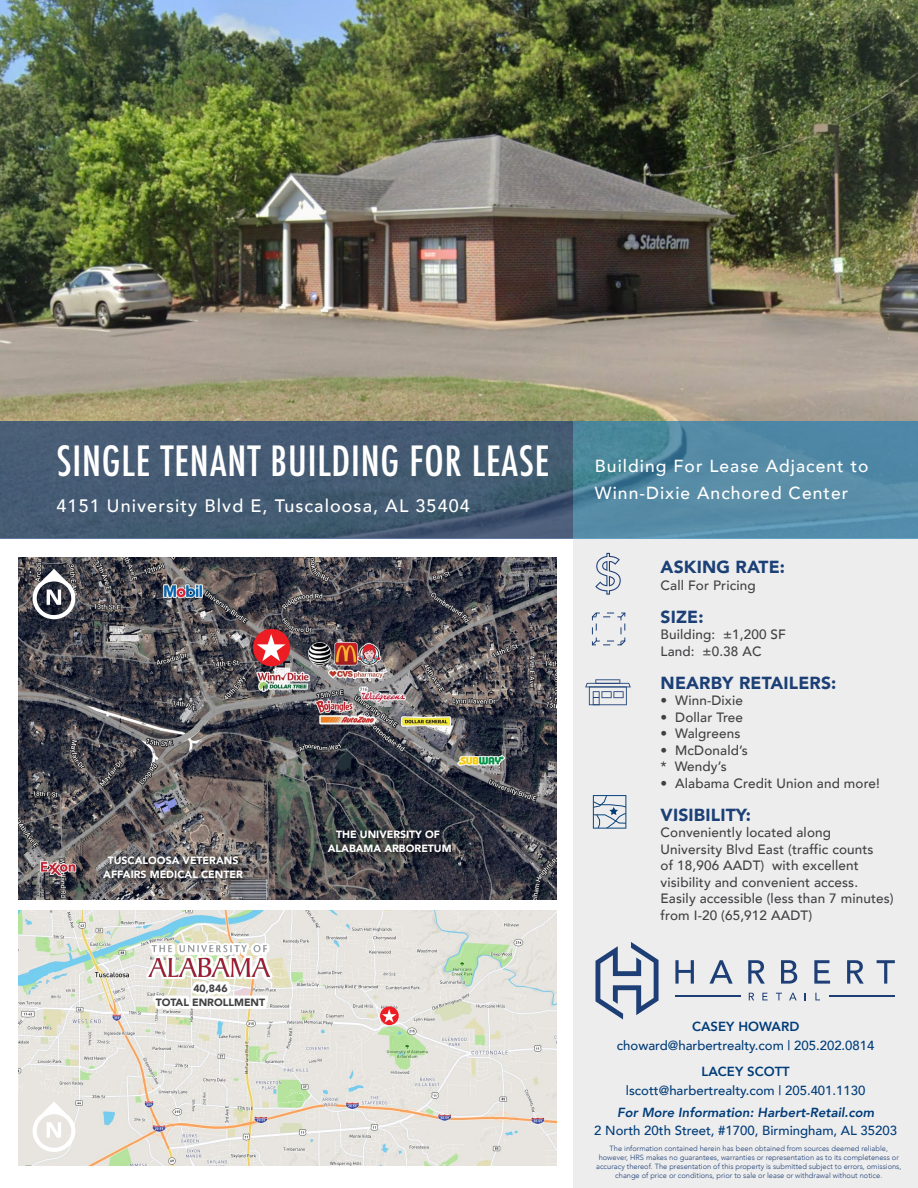
<style>
.page{position:relative;width:918px;height:1188px;background:#fff}
.page>*{position:absolute;margin:0;border:0;box-sizing:border-box;transform-origin:0 0}
.t1{font:500 condensed 40.5px "Futura";letter-spacing:.02em;color:#fff}
.t2{font:500 18px "Avenir";letter-spacing:.06em;color:#fff}
.t3{font:500 17.4px/26.5px "Avenir";letter-spacing:.06em;color:#fff}
.t4{font:900 17.4px "Avenir";letter-spacing:.01em;color:#1c4076}
.t5{font:500 13.5px/16.5px "Avenir";letter-spacing:.01em;color:#414042}
.t6{font:500 13.2px "Avenir";color:#003c78}
.t7{font:italic 800 13.2px "Avenir";color:#003c78}
.t8{font:800 13.2px "Avenir";color:#003c78}
.t9{font:900 10.5px/13.8px "Avenir";color:#fff;text-align:center}
.t10{font:900 10.5px/13.8px "Avenir";color:#414042;text-align:center}
.t11{font:300 7.5px/9px "Avenir";color:#1d3f75;text-align:center}
</style>
<div class="page">
<img style="left:0;top:0;width:918px;height:537px">
<div style="left:573px;top:538px;width:345px;height:650px;background:#ededee"></div>
<div style="left:1px;top:421px;width:572px;height:117px;background:#455b73"></div>
<svg style="left:573px;top:421px;width:345px;height:117px;background:#528aa4"></svg>
<svg style="left:595px;top:553px;width:26px;height:42px"></svg>
<svg style="left:593px;top:795px;width:33px;height:34px"></svg>
<svg style="left:591px;top:612px;width:35px;height:34px"></svg>
<svg style="left:596px;top:942px;width:63px;height:77px"></svg>
<svg style="left:675px;top:960px;width:19px;height:24px"></svg>
<svg style="left:709px;top:960px;width:24px;height:24px"></svg>
<svg style="left:748px;top:960px;width:17px;height:24px"></svg>
<svg style="left:781px;top:960px;width:16px;height:24px"></svg>
<svg style="left:814px;top:960px;width:16px;height:24px"></svg>
<svg style="left:847px;top:960px;width:17px;height:24px"></svg>
<svg style="left:877px;top:960px;width:18px;height:24px"></svg>
<svg style="left:749px;top:993px;width:5px;height:7px"></svg>
<svg style="left:762px;top:993px;width:6px;height:7px"></svg>
<svg style="left:789px;top:993px;width:8px;height:7px"></svg>
<svg style="left:815px;top:993px;width:5px;height:7px"></svg>
<svg style="left:776px;top:993px;width:6px;height:7px"></svg>
<hr style="left:829px;top:996px;width:66px;height:1px;background:#1d3f75">
<hr style="left:675px;top:996px;width:66px;height:1px;background:#1d3f75">
<svg style="left:585px;top:683px;width:46px;height:22px"></svg>
<svg style="left:595px;top:679px;width:25px;height:5px"></svg>
<hr style="left:596px;top:680px;width:23px;height:3px;background:#1c4076">
<img style="left:18px;top:557px;width:538px;height:343px">
<img style="left:18px;top:910px;width:538px;height:256px">
<div style="left:253px;top:629px;width:37px;height:37px;background:#ed1d24;border-radius:50%"></div>
<svg style="left:257px;top:634px;width:29px;height:27px"></svg>
<svg style="left:42px;top:1101px;width:24px;height:12px"></svg>
<div style="left:33px;top:1110px;width:42px;height:42px;border:4px solid #fff;border-radius:50%"></div>
<svg style="left:47px;top:1122px;width:14px;height:16px"></svg>
<svg style="left:42px;top:569px;width:24px;height:11px"></svg>
<div style="left:33px;top:577px;width:42px;height:42px;border:4px solid #fff;border-radius:50%"></div>
<svg style="left:47px;top:589px;width:14px;height:16px"></svg>
<svg style="left:96px;top:849px;width:154px;height:37px;background:#5d595a"></svg>
<svg style="left:152px;top:981px;width:116px;height:29px"></svg>
<svg style="left:321px;top:823px;width:138px;height:37px;background:#303439"></svg>
<svg style="left:380px;top:1007px;width:19px;height:18px"></svg>
<svg style="left:382px;top:1009px;width:14px;height:14px"></svg>
<svg style="left:146px;top:943px;width:126px;height:36px"></svg>
<img style="left:149px;top:946px;width:120px;height:31px">
<h1 class="t1" style="left:57px;top:436px;width:494px">SINGLE TENANT BUILDING FOR LEASE</h1>
<h2 class="t2" style="left:57px;top:490px;width:415px">4151 University Blvd E, Tuscaloosa, AL 35404</h2>
<h3 class="t9" style="left:103px;top:853px;width:141px">TUSCALOOSA VETERANS<br>AFFAIRS MEDICAL CENTER</h3>
<h3 class="t10" style="left:156px;top:981px;width:111px">40,846<br>TOTAL ENROLLMENT</h3>
<h3 class="t9" style="left:328px;top:828px;width:125px">THE UNIVERSITY OF<br>ALABAMA ARBORETUM</h3>
<h3 class="t3" style="left:595px;top:452px;width:275px">Building For Lease Adjacent to<br>Winn-Dixie Anchored Center</h3>
<h3 class="t4" style="left:661px;top:552px;width:126px">ASKING RATE:</h3>
<h3 class="t5" style="left:661px;top:576px;width:97px">Call For Pricing</h3>
<h3 class="t4" style="left:661px;top:602px;width:45px">SIZE:</h3>
<h3 class="t5" style="left:661px;top:626px;width:127px">Building: ±1,200 SF<br>Land: ±0.38 AC</h3>
<h3 class="t4" style="left:661px;top:668px;width:177px">NEARBY RETAILERS:</h3>
<h3 class="t5" style="left:661px;top:692px;width:84px">• Winn-Dixie</h3>
<h3 class="t5" style="left:661px;top:708px;width:84px">• Dollar Tree</h3>
<h3 class="t5" style="left:661px;top:725px;width:81px">• Walgreens</h3>
<h3 class="t5" style="left:661px;top:741px;width:89px">• McDonald’s * Wendy’s</h3>
<h3 class="t5" style="left:661px;top:774px;width:221px">• Alabama Credit Union and more!</h3>
<h3 class="t4" style="left:661px;top:800px;width:92px">VISIBILITY:</h3>
<h3 class="t5" style="left:661px;top:824px;width:235px">Conveniently located along<br>University Blvd East (traffic counts<br>of 18,906 AADT) with excellent visibility and convenient access.<br>Easily accessible (less than 7 minutes) from I-20 (65,912 AADT)</h3>
<h3 class="t8" style="left:692px;top:1016px;width:109px">CASEY HOWARD</h3>
<h3 class="t6" style="left:617px;top:1034px;width:259px">choward@harbertrealty.com | 205.202.0814</h3>
<h3 class="t8" style="left:702px;top:1061px;width:90px">LACEY SCOTT</h3>
<h3 class="t6" style="left:626px;top:1079px;width:241px">lscott@harbertrealty.com | 205.401.1130</h3>
<h3 class="t7" style="left:617px;top:1104px;width:259px">For More Information: Harbert-Retail.com</h3>
<h3 class="t6" style="left:594px;top:1119px;width:304px">2 North 20th Street, #1700, Birmingham, AL 35203</h3>
<p class="t11" style="left:596px;top:1144px;width:307px">The information contained herein has been obtained from sources deemed reliable, however, HRS makes no guarantees, warranties or representation as to its completeness or accuracy thereof. The presentation of this property is submitted subject to errors, omissions, change of price or conditions, prior to sale or lease or withdrawal without notice.</p>
</div>
